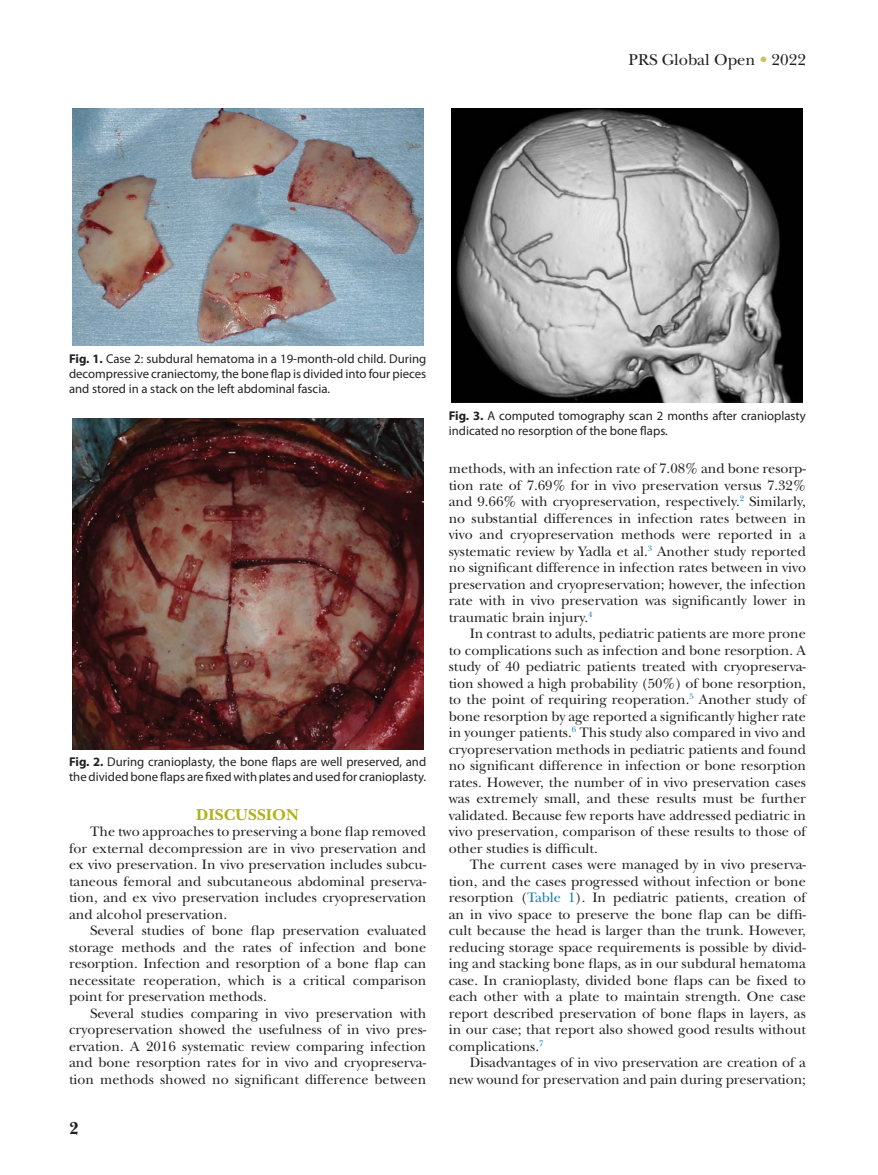
<style>
.page{position:relative;width:878px;height:1175px;background:#fff}
.page>*{position:absolute;margin:0;border:0;box-sizing:border-box;transform-origin:0 0}
.t1{font:700 18px "New Baskerville Std";color:#231f20}
.t2{font:16.5px "New Baskerville Std";color:#231f20}
.t3{font:700 16.5px "New Baskerville Std";color:#afb314}
.t4{font:14.25px/16.5px "New Baskerville Std";color:#231f20;text-align:justify}
.t5{font:12.75px/15px "Myriad Pro";color:#231f20}
.s1{color:#c5c660}
.s2{font-weight:700}
.s3{color:#0f7eac}
</style>
<div class="page">
<img style="left:72px;top:108px;width:351px;height:238px">
<img style="left:72px;top:418px;width:351px;height:331px">
<img style="left:452px;top:108px;width:350px;height:294px">
<p class="t2" style="left:628px;top:50px;width:179px">PRS Global Open <span class="s1">•</span> 2022</p>
<p class="t5" style="left:69px;top:351px;width:359px;text-align:justify"><span class="s2">Fig. 1.</span> Case 2: subdural hematoma in a 19-month-old child. During decompressive craniectomy, the bone flap is divided into four pieces and stored in a stack on the left abdominal fascia.</p>
<p class="t5" style="left:69px;top:754px;width:359px"><span class="s2">Fig. 2.</span> During cranioplasty, the bone flaps are well preserved, and the divided bone flaps are fixed with plates and used for cranioplasty.</p>
<p class="t3" style="left:196px;top:804px;width:104px">DISCUSSION</p>
<p class="t4" style="left:69px;top:823px;width:359px;text-indent:21px">The two approaches to preserving a bone flap removed for external decompression are in vivo preservation and ex vivo preservation. In vivo preservation includes subcu&shy;taneous femoral and subcutaneous abdominal preserva&shy;tion, and ex vivo preservation includes cryopreservation and alcohol preservation.</p>
<p class="t4" style="left:69px;top:922px;width:359px;text-indent:21px">Several studies of bone flap preservation evaluated storage methods and the rates of infection and bone resorption. Infection and resorption of a bone flap can necessitate reoperation, which is a critical comparison point for preservation methods.</p>
<p class="t4" style="left:69px;top:1005px;width:359px;text-indent:21px">Several studies comparing in vivo preservation with cryopreservation showed the usefulness of in vivo pres&shy;ervation. A 2016 systematic review comparing infection and bone resorption rates for in vivo and cryopreserva&shy;tion methods showed no significant difference between</p>
<p class="t1" style="left:69px;top:1118px;width:11px">2</p>
<p class="t5" style="left:448px;top:408px;width:359px"><span class="s2">Fig. 3.</span> A computed tomography scan 2 months after cranioplasty indicated no resorption of the bone flaps.</p>
<p class="t4" style="left:448px;top:460px;width:359px">methods, with an infection rate of 7.08% and bone resorp&shy;tion rate of 7.69% for in vivo preservation versus 7.32% and 9.66% with cryopreservation, respectively.<sup>2</sup> Similarly, no substantial differences in infection rates between in vivo and cryopreservation methods were reported in a systematic review by Yadla et al.<sup>3</sup> Another study reported no significant difference in infection rates between in vivo preservation and cryopreservation; however, the infection rate with in vivo preservation was significantly lower in traumatic brain injury.<sup>4</sup></p>
<p class="t4" style="left:448px;top:625px;width:359px;text-indent:21px">In contrast to adults, pediatric patients are more prone to complications such as infection and bone resorption. A study of 40 pediatric patients treated with cryopreserva&shy;tion showed a high probability (50%) of bone resorption, to the point of requiring reoperation.<sup>5</sup> Another study of bone resorption by age reported a significantly higher rate in younger patients.<sup>6</sup> This study also compared in vivo and cryopreservation methods in pediatric patients and found no significant difference in infection or bone resorption rates. However, the number of in vivo preservation cases was extremely small, and these results must be further validated. Because few reports have addressed pediatric in vivo preservation, comparison of these results to those of other studies is difficult.</p>
<p class="t4" style="left:448px;top:856px;width:359px;text-indent:21px">The current cases were managed by in vivo preserva&shy;tion, and the cases progressed without infection or bone resorption (<span class="s3">Table 1</span>). In pediatric patients, creation of an in vivo space to preserve the bone flap can be diffi&shy;cult because the head is larger than the trunk. However, reducing storage space requirements is possible by divid&shy;ing and stacking bone flaps, as in our subdural hematoma case. In cranioplasty, divided bone flaps can be fixed to each other with a plate to maintain strength. One case report described preservation of bone flaps in layers, as in our case; that report also showed good results without complications.<sup>7</sup></p>
<p class="t4" style="left:448px;top:1054px;width:359px;text-align:right">Disadvantages of in vivo preservation are creation of a new wound for preservation and pain during preservation;</p>
</div>
